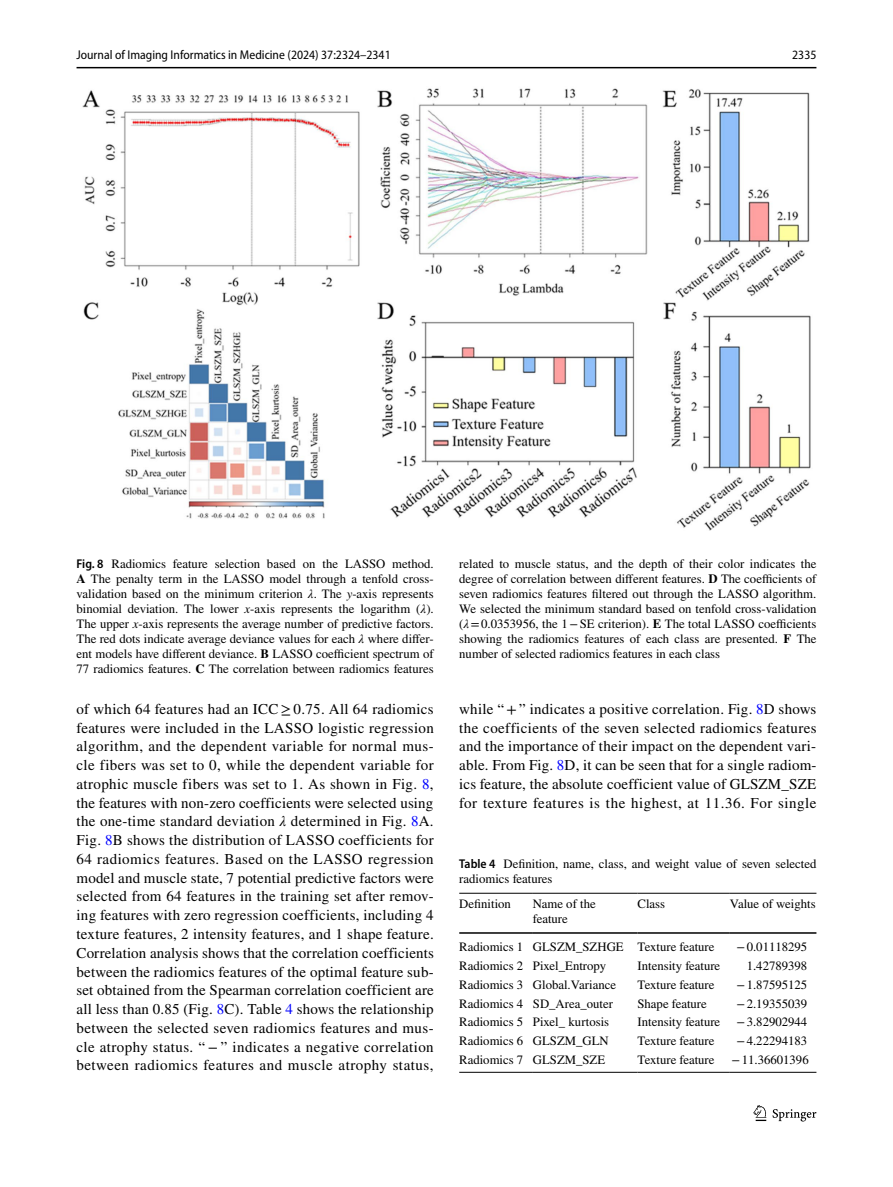
<style>
.page{position:relative;width:893px;height:1187px;background:#fff}
.page>*{position:absolute;margin:0;border:0;box-sizing:border-box;transform-origin:0 0}
.t1{font:15px/18.8px "STIX";letter-spacing:.035em;color:#000;text-align:justify}
.t2{font:12.75px/15px "STIX";color:#000;text-align:justify}
.t3{font:semi-condensed 12.75px "Myriad Pro";color:#000}
.s1{font-family:"Myriad Pro";font-weight:600;font-stretch:semi-condensed}
.s2{font-weight:700}
.s3{font-style:italic}
.s4{color:#00f}
</style>
<div class="page">
<hr style="left:77px;top:67px;width:739px;height:1px;background:#000">
<svg style="left:753px;top:1105px;width:13px;height:15px"></svg>
<svg style="left:773px;top:1109px;width:43px;height:12px"></svg>
<img style="left:82px;top:88px;width:729px;height:443px">
<hr style="left:459px;top:892px;width:74px;height:1px;background:#000">
<hr style="left:459px;top:932px;width:74px;height:1px;background:#000">
<hr style="left:533px;top:892px;width:104px;height:1px;background:#000">
<hr style="left:533px;top:932px;width:104px;height:1px;background:#000">
<hr style="left:637px;top:892px;width:93px;height:1px;background:#000">
<hr style="left:637px;top:932px;width:93px;height:1px;background:#000">
<hr style="left:730px;top:892px;width:86px;height:1px;background:#000">
<hr style="left:730px;top:932px;width:86px;height:1px;background:#000">
<hr style="left:459px;top:1071px;width:74px;height:1px;background:#000">
<hr style="left:533px;top:1071px;width:104px;height:1px;background:#000">
<hr style="left:637px;top:1071px;width:93px;height:1px;background:#000">
<hr style="left:730px;top:1071px;width:86px;height:1px;background:#000">
<p class="t3" style="left:77px;top:48px;width:316px">Journal of Imaging Informatics in Medicine (2024) 37:2324–2341</p>
<p class="t3" style="left:792px;top:48px;width:26px">2335</p>
<p class="t2" style="left:77px;top:556px;width:359px"><span class="s1">Fig. 8</span> Radiomics feature selection based on the LASSO method.<br><span class="s2">A</span> The penalty term in the LASSO model through a tenfold cross&shy;validation based on the minimum criterion <span class="s3">λ</span>. The <span class="s3">y</span>-axis represents binomial deviation. The lower <span class="s3">x</span>-axis represents the logarithm (<span class="s3">λ</span>).<br>The upper <span class="s3">x</span>-axis represents the average number of predictive factors.<br>The red dots indicate average deviance values for each <span class="s3">λ</span> where differ&shy;ent models have different deviance. <span class="s2">B</span> LASSO coefficient spectrum of 77 radiomics features. <span class="s2">C</span> The correlation between radiomics features</p>
<p class="t2" style="left:459px;top:556px;width:359px">related to muscle status, and the depth of their color indicates the degree of correlation between different features. <span class="s2">D</span> The coefficients of seven radiomics features filtered out through the LASSO algorithm.<br>We selected the minimum standard based on tenfold cross-validation (<span class="s3">λ</span>=0.0353956, the 1−SE criterion). <span class="s2">E</span> The total LASSO coefficients showing the radiomics features of each class are presented. <span class="s2">F</span> The number of selected radiomics features in each class</p>
<p class="t1" style="left:77px;top:700px;width:359px">of which 64 features had an ICC≥0.75. All 64 radiomics features were included in the LASSO logistic regression algorithm, and the dependent variable for normal mus&shy;cle fibers was set to 0, while the dependent variable for atrophic muscle fibers was set to 1. As shown in Fig. <span class="s4">8</span>, the features with non-zero coefficients were selected using the one-time standard deviation <span class="s3">λ</span> determined in Fig. <span class="s4">8</span>A.<br>Fig. <span class="s4">8</span>B shows the distribution of LASSO coefficients for 64 radiomics features. Based on the LASSO regression model and muscle state, 7 potential predictive factors were selected from 64 features in the training set after remov&shy;ing features with zero regression coefficients, including 4 texture features, 2 intensity features, and 1 shape feature.<br>Correlation analysis shows that the correlation coefficients between the radiomics features of the optimal feature sub&shy;set obtained from the Spearman correlation coefficient are all less than 0.85 (Fig. <span class="s4">8</span>C). Table <span class="s4">4</span> shows the relationship between the selected seven radiomics features and mus&shy;cle atrophy status. “ − ” indicates a negative correlation between radiomics features and muscle atrophy status,</p>
<p class="t1" style="left:459px;top:700px;width:359px">while “+” indicates a positive correlation. Fig. <span class="s4">8</span>D shows the coefficients of the seven selected radiomics features and the importance of their impact on the dependent vari&shy;able. From Fig. <span class="s4">8</span>D, it can be seen that for a single radiom&shy;ics feature, the absolute coefficient value of GLSZM_SZE for texture features is the highest, at 11.36. For single</p>
<p class="t2" style="left:459px;top:856px;width:359px"><span class="s1">Table 4</span> Definition, name, class, and weight value of seven selected radiomics features</p>
<p class="t2" style="left:459px;top:897px;width:53px">Definition</p>
<p class="t2" style="left:533px;top:897px;width:64px">Name of the feature</p>
<p class="t2" style="left:637px;top:897px;width:29px">Class</p>
<p class="t2" style="left:730px;top:897px;width:87px">Value of weights</p>
<p class="t2" style="left:459px;top:940px;width:257px">Radiomics 1 GLSZM_SZHGE Texture feature</p>
<p class="t2" style="left:736px;top:940px;width:72px">−0.01118295</p>
<p class="t2" style="left:459px;top:959px;width:148px">Radiomics 2 Pixel_Entropy</p>
<p class="t2" style="left:637px;top:959px;width:84px">Intensity feature</p>
<p class="t2" style="left:747px;top:959px;width:62px">1.42789398</p>
<p class="t2" style="left:459px;top:977px;width:158px">Radiomics 3 Global.Variance</p>
<p class="t2" style="left:637px;top:977px;width:78px">Texture feature</p>
<p class="t2" style="left:736px;top:977px;width:72px">−1.87595125</p>
<p class="t2" style="left:459px;top:996px;width:155px">Radiomics 4 SD_Area_outer</p>
<p class="t2" style="left:637px;top:996px;width:71px">Shape feature</p>
<p class="t2" style="left:736px;top:996px;width:72px">−2.19355039</p>
<p class="t2" style="left:459px;top:1015px;width:151px">Radiomics 5 Pixel_ kurtosis</p>
<p class="t2" style="left:637px;top:1015px;width:84px">Intensity feature</p>
<p class="t2" style="left:736px;top:1015px;width:72px">−3.82902944</p>
<p class="t2" style="left:459px;top:1033px;width:151px">Radiomics 6 GLSZM_GLN</p>
<p class="t2" style="left:637px;top:1033px;width:78px">Texture feature</p>
<p class="t2" style="left:736px;top:1033px;width:72px">−4.22294183</p>
<p class="t2" style="left:459px;top:1052px;width:147px">Radiomics 7 GLSZM_SZE</p>
<p class="t2" style="left:637px;top:1052px;width:78px">Texture feature</p>
<p class="t2" style="left:731px;top:1052px;width:79px">−11.36601396</p>
</div>
